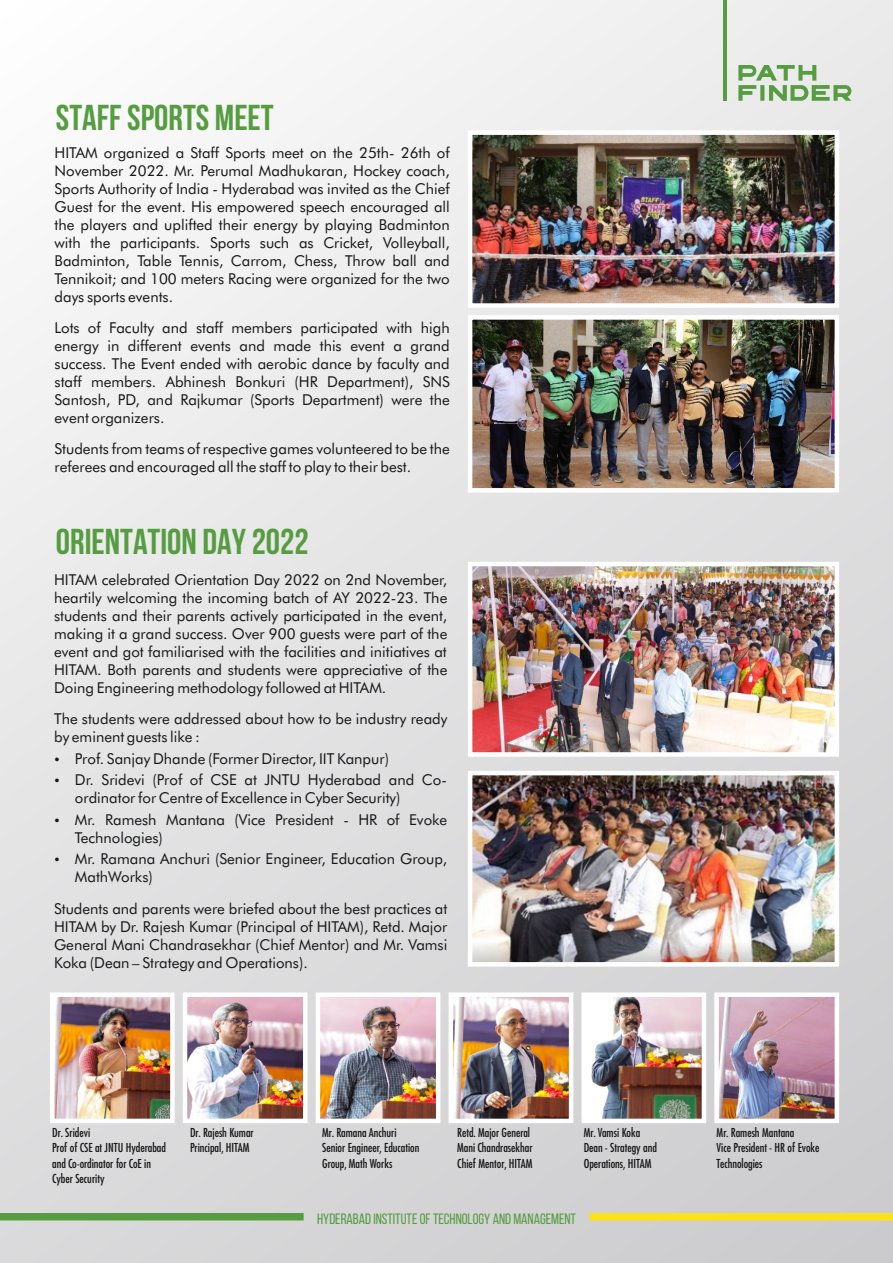
<style>
.page{position:relative;width:893px;height:1263px;background:#fff}
.page>*{position:absolute;margin:0;border:0;box-sizing:border-box;transform-origin:0 0}
.t1{font:700 36px "Bebas Neue";color:#559d40}
.t2{font:15px/18px "Futura BT";color:#151616}
.t3{font:15px "Bebas Neue";color:#559d40}
.t4{font:500 condensed 12px/15.1px "Futura LT Pro";color:#151616}
</style>
<div class="page">
<div style="left:0;top:0;width:893px;height:1263px;background:linear-gradient(to bottom,#f7f7f7,#d2d2d4)"></div>
<img style="left:473px;top:135px;width:361px;height:168px">
<div style="left:468px;top:130px;width:371px;height:178px;border:4px solid #fff"></div>
<img style="left:473px;top:320px;width:361px;height:167px">
<div style="left:468px;top:315px;width:371px;height:177px;border:4px solid #fff"></div>
<img style="left:473px;top:776px;width:361px;height:185px">
<div style="left:468px;top:771px;width:371px;height:195px;border:4px solid #fff"></div>
<img style="left:473px;top:567px;width:361px;height:185px">
<div style="left:468px;top:562px;width:371px;height:195px;border:4px solid #fff"></div>
<img style="left:321px;top:997px;width:114px;height:121px">
<div style="left:316px;top:992px;width:124px;height:131px;border:4px solid #fff"></div>
<img style="left:454px;top:997px;width:114px;height:121px">
<div style="left:449px;top:992px;width:124px;height:131px;border:4px solid #fff"></div>
<img style="left:188px;top:997px;width:115px;height:121px">
<div style="left:183px;top:992px;width:125px;height:131px;border:4px solid #fff"></div>
<img style="left:55px;top:997px;width:115px;height:121px">
<div style="left:50px;top:992px;width:125px;height:131px;border:4px solid #fff"></div>
<img style="left:586px;top:997px;width:115px;height:121px">
<div style="left:581px;top:992px;width:125px;height:131px;border:4px solid #fff"></div>
<img style="left:719px;top:997px;width:115px;height:121px">
<div style="left:714px;top:992px;width:125px;height:131px;border:4px solid #fff"></div>
<div style="left:0;top:1213px;width:304px;height:7px;background:#559d40"></div>
<div style="left:589px;top:1213px;width:304px;height:7px;background:#fbe116"></div>
<svg style="left:738px;top:65px;width:113px;height:36px"></svg>
<hr style="left:723px;top:0;width:4px;height:101px;background:#559d40">
<svg style="left:55px;top:757px;width:4px;height:4px"></svg>
<svg style="left:55px;top:779px;width:4px;height:3px"></svg>
<svg style="left:55px;top:818px;width:4px;height:4px"></svg>
<svg style="left:55px;top:858px;width:4px;height:3px"></svg>
<h1 class="t1" style="left:56px;top:103px;width:219px">STAFF SPORTS MEET</h1>
<p class="t2" style="left:55px;top:145px;width:397px;text-align:justify">HITAM organized a Staff Sports meet on the 25th- 26th of November 2022. Mr. Perumal Madhukaran, Hockey coach, Sports Authority of India - Hyderabad was invited as the Chief Guest for the event. His empowered speech encouraged all the players and uplifted their energy by playing Badminton with the participants. Sports such as Cricket, Volleyball, Badminton, Table Tennis, Carrom, Chess, Throw ball and Tennikoit; and 100 meters Racing were organized for the two days sports events.</p>
<p class="t2" style="left:55px;top:320px;width:397px;text-align:justify">Lots of Faculty and staff members participated with high energy in different events and made this event a grand success. The Event ended with aerobic dance by faculty and staff members. Abhinesh Bonkuri (HR Department), SNS Santosh, PD, and Rajkumar (Sports Department) were the event organizers.</p>
<p class="t2" style="left:55px;top:441px;width:397px">Students from teams of respective games volunteered to be the referees and encouraged all the staff to play to their best.</p>
<h1 class="t1" style="left:56px;top:527px;width:254px">ORIENTATION DAY 2022</h1>
<p class="t2" style="left:54px;top:572px;width:395px;text-align:justify">HITAM celebrated Orientation Day 2022 on 2nd November, heartily welcoming the incoming batch of AY 2022-23. The students and their parents actively participated in the event, making it a grand success. Over 900 guests were part of the event and got familiarised with the facilities and initiatives at HITAM. Both parents and students were appreciative of the Doing Engineering methodology followed at HITAM.</p>
<p class="t2" style="left:54px;top:711px;width:395px">The students were addressed about how to be industry ready by eminent guests like :</p>
<p class="t2" style="left:75px;top:749px;width:374px;line-height:21.6px">Prof. Sanjay Dhande (Former Director, IIT Kanpur)<br>Dr. Sridevi (Prof of CSE at JNTU Hyderabad and Co-</p>
<p class="t2" style="left:75px;top:788px;width:374px;line-height:21.6px">ordinator for Centre of Excellence in Cyber Security)<br>Mr. Ramesh Mantana (Vice President - HR of Evoke</p>
<p class="t2" style="left:75px;top:828px;width:374px;line-height:21.6px">Technologies)<br>Mr. Ramana Anchuri (Senior Engineer, Education Group,</p>
<p class="t2" style="left:54px;top:863px;width:395px;line-height:31.5px;text-indent:21px">MathWorks)<br>Students and parents were briefed about the best practices at</p>
<p class="t2" style="left:54px;top:919px;width:395px;text-align:justify">HITAM by Dr. Rajesh Kumar (Principal of HITAM), Retd. Major General Mani Chandrasekhar (Chief Mentor) and Mr. Vamsi Koka (Dean – Strategy and Operations).</p>
<p class="t4" style="left:52px;top:1125px;width:115px">Dr. Sridevi<br>Prof of CSE at JNTU Hyderabad and Co-ordinator for CoE in<br>Cyber Security</p>
<p class="t4" style="left:717px;top:1125px;width:104px">Mr. Ramesh Mantana<br>Vice President - HR of Evoke<br>Technologies</p>
<p class="t4" style="left:190px;top:1125px;width:65px">Dr. Rajesh Kumar<br>Principal, HITAM</p>
<p class="t4" style="left:457px;top:1125px;width:77px">Retd. Major General<br>Mani Chandrasekhar<br>Chief Mentor, HITAM</p>
<p class="t4" style="left:322px;top:1125px;width:99px">Mr. Ramana Anchuri<br>Senior Engineer, Education<br>Group, Math Works</p>
<p class="t4" style="left:584px;top:1125px;width:75px">Mr. Vamsi Koka<br>Dean - Strategy and<br>Operations, HITAM</p>
<p class="t3" style="left:317px;top:1213px;width:260px">HYDERABAD INSTITUTE OF TECHNOLOGY AND MANAGEMENT</p>
</div>
